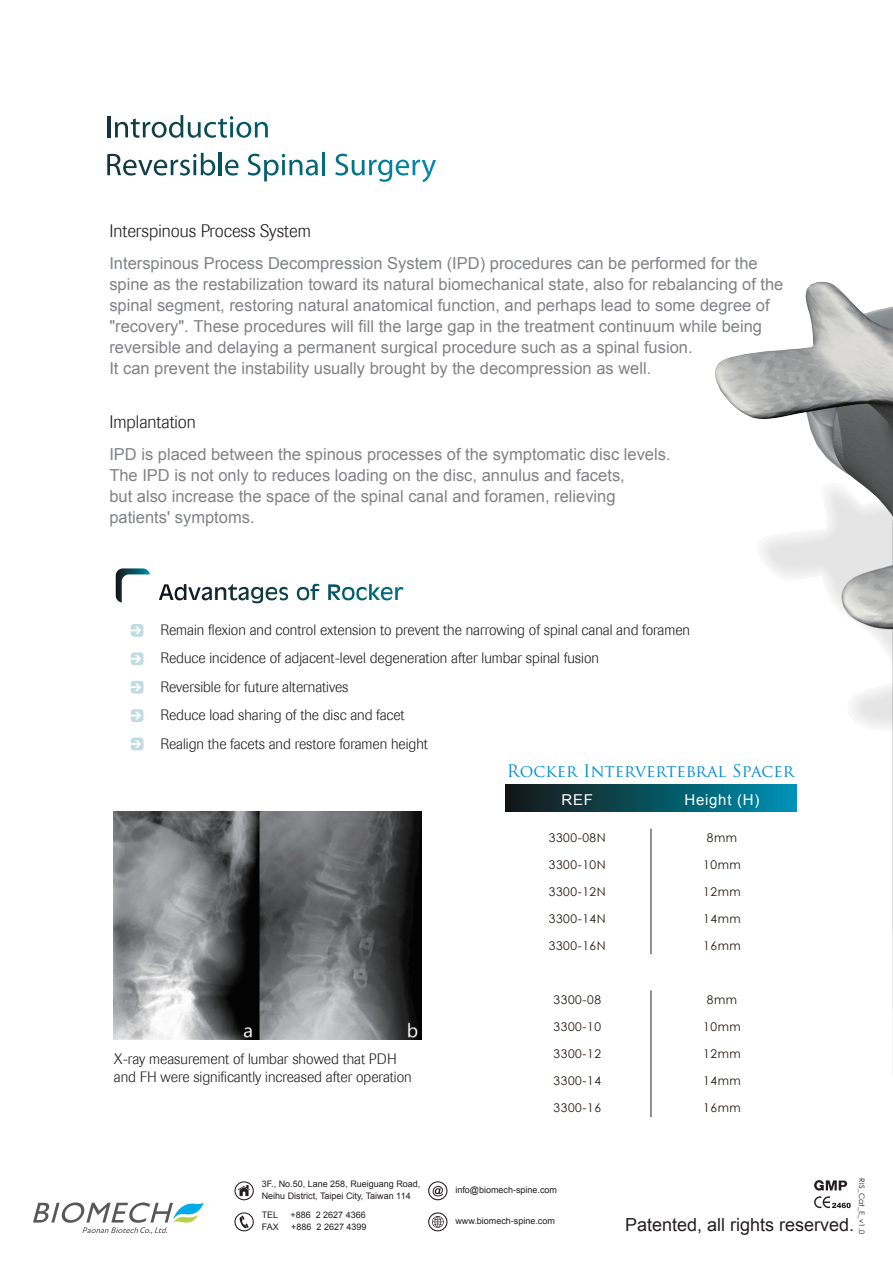
<style>
.page{position:relative;width:893px;height:1263px;background:#fff}
.page>*{position:absolute;margin:0;border:0;box-sizing:border-box;transform-origin:0 0}
.t1{font:300 18px "Imago";color:#231f20}
.t2{font:18px "Arial";color:#231f20}
.t3{font:16.95px "Trajan Pro";color:#008fd5}
.t4{font:16.5px/21px "Arial";color:#808285}
.t5{font:300 15px/28.5px "Imago";color:#231f20}
.t6{font:15px "Arial";letter-spacing:.05em;color:#fff}
.t7{font:12px "Century Gothic";letter-spacing:.05em;color:#211814}
.t8{font:9px/12px "Arial";color:#231f20}
.t9{font:7.5px "Century Gothic";letter-spacing:.025em;color:#211814}
</style>
<div class="page">
<svg style="left:892px;top:921px;width:1px;height:156px"></svg>
<img style="left:660px;top:281px;width:233px;height:640px">
<hr style="left:107px;top:116px;width:3px;height:21px;background:#133439">
<svg style="left:115px;top:115px;width:153px;height:23px"></svg>
<svg style="left:107px;top:153px;width:108px;height:23px"></svg>
<hr style="left:219px;top:153px;width:3px;height:22px;background:#07505b">
<svg style="left:225px;top:160px;width:14px;height:16px"></svg>
<svg style="left:248px;top:154px;width:70px;height:27px"></svg>
<hr style="left:322px;top:153px;width:3px;height:22px;background:#006d81">
<svg style="left:335px;top:154px;width:101px;height:28px"></svg>
<svg style="left:159px;top:584px;width:129px;height:19px"></svg>
<svg style="left:297px;top:584px;width:22px;height:16px"></svg>
<svg style="left:328px;top:584px;width:75px;height:16px"></svg>
<svg style="left:131px;top:624px;width:13px;height:13px"></svg>
<svg style="left:131px;top:652px;width:13px;height:13px"></svg>
<svg style="left:131px;top:681px;width:13px;height:12px"></svg>
<svg style="left:131px;top:709px;width:13px;height:13px"></svg>
<svg style="left:131px;top:738px;width:13px;height:12px"></svg>
<svg style="left:116px;top:568px;width:34px;height:34px"></svg>
<img style="left:114px;top:811px;width:308px;height:229px">
<svg style="left:814px;top:1180px;width:33px;height:10px"></svg>
<svg style="left:428px;top:1212px;width:19px;height:19px"></svg>
<svg style="left:234px;top:1212px;width:20px;height:19px"></svg>
<svg style="left:428px;top:1181px;width:19px;height:19px"></svg>
<svg style="left:234px;top:1181px;width:20px;height:19px"></svg>
<div style="left:505px;top:784px;width:291px;height:27px;background:linear-gradient(to right,#161411,#0091b0)"></div>
<hr style="left:651px;top:829px;width:1px;height:125px;background:#231f20">
<hr style="left:651px;top:990px;width:1px;height:127px;background:#231f20">
<svg style="left:814px;top:1196px;width:37px;height:12px"></svg>
<svg style="left:33px;top:1202px;width:170px;height:32px"></svg>
<p class="t1" style="left:109px;top:221px;width:203px">Interspinous Process System</p>
<p class="t4" style="left:109px;top:252px;width:676px">Interspinous Process Decompression System (IPD) procedures can be performed for the spine as the restabilization toward its natural biomechanical state, also for rebalancing of the spinal segment, restoring natural anatomical function, and perhaps lead to some degree of "recovery". These procedures will fill the large gap in the treatment continuum while being reversible and delaying a permanent surgical procedure such as a spinal fusion.<br>It can prevent the instability usually brought by the decompression as well.</p>
<p class="t1" style="left:109px;top:412px;width:88px">Implantation</p>
<p class="t4" style="left:109px;top:444px;width:563px">IPD is placed between the spinous processes of the symptomatic disc levels.<br>The IPD is not only to reduces loading on the disc, annulus and facets,<br>but also increase the space of the spinal canal and foramen, relieving patients' symptoms.</p>
<p class="t5" style="left:160px;top:616px;width:531px">Remain flexion and control extension to prevent the narrowing of spinal canal and foramen Reduce incidence of adjacent-level degeneration after lumbar spinal fusion<br>Reversible for future alternatives<br>Reduce load sharing of the disc and facet<br>Realign the facets and restore foramen height</p>
<p class="t5" style="left:114px;top:1050px;width:299px;line-height:18px">X-ray measurement of lumbar showed that PDH and FH were significantly increased after operation</p>
<p class="t8" style="left:262px;top:1178px;width:160px">3F., No.50, Lane 258, Rueiguang Road,<br>Neihu District, Taipei City, Taiwan 114</p>
<p class="t8" style="left:262px;top:1209px;width:18px">TEL</p>
<p class="t8" style="left:290px;top:1209px;width:77px">+886 2 2627 4366</p>
<p class="t8" style="left:262px;top:1221px;width:19px">FAX</p>
<p class="t8" style="left:291px;top:1221px;width:77px">+886 2 2627 4399</p>
<p class="t3" style="left:507px;top:760px;width:289px">Rocker Intervertebral Spacer</p>
<p class="t6" style="left:561px;top:789px;width:33px">REF</p>
<p class="t6" style="left:684px;top:789px;width:77px">Height (H)</p>
<p class="t7" style="left:549px;top:829px;width:58px">3300-08N</p>
<p class="t7" style="left:549px;top:856px;width:58px">3300-10N</p>
<p class="t7" style="left:549px;top:883px;width:58px">3300-12N</p>
<p class="t7" style="left:549px;top:910px;width:58px">3300-14N</p>
<p class="t7" style="left:549px;top:937px;width:58px">3300-16N</p>
<p class="t7" style="left:707px;top:829px;width:32px">8mm</p>
<p class="t7" style="left:703px;top:856px;width:39px">10mm</p>
<p class="t7" style="left:703px;top:883px;width:39px">12mm</p>
<p class="t7" style="left:703px;top:910px;width:39px">14mm</p>
<p class="t7" style="left:703px;top:937px;width:39px">16mm</p>
<p class="t7" style="left:553px;top:991px;width:49px">3300-08</p>
<p class="t7" style="left:553px;top:1018px;width:49px">3300-10</p>
<p class="t7" style="left:553px;top:1045px;width:49px">3300-12</p>
<p class="t7" style="left:553px;top:1072px;width:49px">3300-14</p>
<p class="t7" style="left:553px;top:1099px;width:49px">3300-16</p>
<p class="t7" style="left:707px;top:991px;width:32px">8mm</p>
<p class="t7" style="left:703px;top:1018px;width:39px">10mm</p>
<p class="t7" style="left:703px;top:1045px;width:39px">12mm</p>
<p class="t7" style="left:703px;top:1072px;width:39px">14mm</p>
<p class="t7" style="left:703px;top:1099px;width:39px">16mm</p>
<p class="t8" style="left:455px;top:1184px;width:103px">info@biomech-spine.com</p>
<p class="t8" style="left:455px;top:1215px;width:101px">www.biomech-spine.com</p>
<p class="t9" style="left:867px;top:1178px;width:57px;rotate:90deg">RIS_Cat_E_v1.0</p>
<p class="t2" style="left:625px;top:1212px;width:231px">Patented, all rights reserved.</p>
</div>
